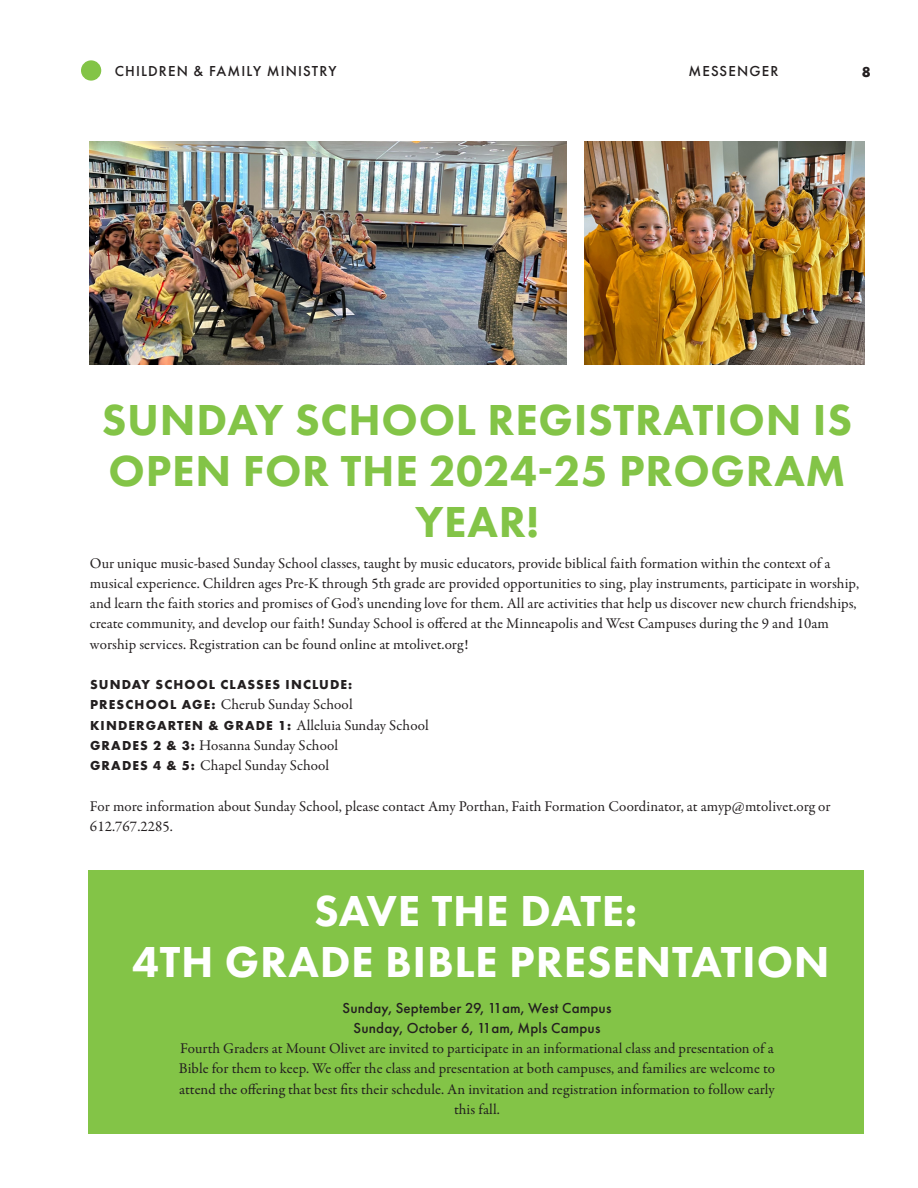
<style>
.page{position:relative;width:918px;height:1188px;background:#fff}
.page>*{position:absolute;margin:0;border:0;box-sizing:border-box;transform-origin:0 0}
.t1{font:800 45px/50.7px "Futura PT";letter-spacing:.015em;color:#83c447;text-align:center}
.t2{font:800 45px/50.7px "Futura PT";letter-spacing:.015em;color:#fff;text-align:center}
.t3{font:15px/20.2px "Garamond Premr Pro";letter-spacing:.005em;color:#231f20}
.t4{font:500 15px "Futura PT";letter-spacing:.01em;color:#231f20}
.t5{font:500 15px "Futura PT";letter-spacing:.075em;color:#231f20}
.t6{font:700 15px "Futura PT";color:#231f20}
.t7{font:700 13.5px "Futura PT";letter-spacing:.085em;color:#231f20}
.s1{font-family:"Futura PT";font-weight:700;font-size:13.5px}
.s2{font-family:"Garamond Premr Pro";font-weight:400;font-size:15px}
</style>
<div class="page">
<div style="left:81px;top:60px;width:20px;height:21px;background:#83c447;border-radius:50%"></div>
<div style="left:88px;top:871px;width:776px;height:263px;background:#83c447"></div>
<img style="left:89px;top:142px;width:478px;height:222px">
<img style="left:585px;top:142px;width:280px;height:222px">
<p class="t5" style="left:115px;top:62px;width:223px">CHILDREN &amp; FAMILY MINISTRY</p>
<p class="t5" style="left:688px;top:62px;width:91px">MESSENGER</p>
<p class="t6" style="left:862px;top:62px;width:10px">8</p>
<p class="t1" style="left:102px;top:394px;width:752px">SUNDAY SCHOOL REGISTRATION IS<br>OPEN FOR THE 2024-25 PROGRAM<br>YEAR!</p>
<p class="t3" style="left:90px;top:553px;width:771px">Our unique music-based Sunday School classes, taught by music educators, provide biblical faith formation within the context of a musical experience. Children ages Pre-K through 5th grade are provided opportunities to sing, play instruments, participate in worship, and learn the faith stories and promises of God’s unending love for them. All are activities that help us discover new church friendships, create community, and develop our faith! Sunday School is offered at the Minneapolis and West Campuses during the 9 and 10am worship services. Registration can be found online at mtolivet.org!</p>
<p class="t7" style="left:90px;top:676px;width:264px">SUNDAY SCHOOL CLASSES INCLUDE:</p>
<p class="t3" style="left:90px;top:695px;width:264px"><span class="s1">PRESCHOOL AGE:</span> Cherub Sunday School</p>
<p class="t7" style="left:90px;top:717px;width:340px">KINDERGARTEN &amp; GRADE 1: <span class="s2">Alleluia Sunday School</span></p>
<p class="t3" style="left:90px;top:736px;width:250px"><span class="s1">GRADES 2 &amp; 3:</span> Hosanna Sunday School</p>
<p class="t3" style="left:90px;top:756px;width:241px"><span class="s1">GRADES 4 &amp; 5:</span> Chapel Sunday School</p>
<p class="t3" style="left:90px;top:796px;width:742px">For more information about Sunday School, please contact Amy Porthan, Faith Formation Coordinator, at amyp@mtolivet.org or<br>612.767.2285.</p>
<p class="t2" style="left:132px;top:885px;width:699px">SAVE THE DATE:<br>4TH GRADE BIBLE PRESENTATION</p>
<p class="t4" style="left:343px;top:998px;width:270px">Sunday, September 29, 11am, West Campus</p>
<p class="t4" style="left:354px;top:1019px;width:248px">Sunday, October 6, 11am, Mpls Campus</p>
<p class="t3" style="left:179px;top:1039px;width:598px;text-align:center">Fourth Graders at Mount Olivet are invited to participate in an informational class and presentation of a Bible for them to keep. We offer the class and presentation at both campuses, and families are welcome to attend the offering that best fits their schedule. An invitation and registration information to follow early this fall.</p>
</div>
